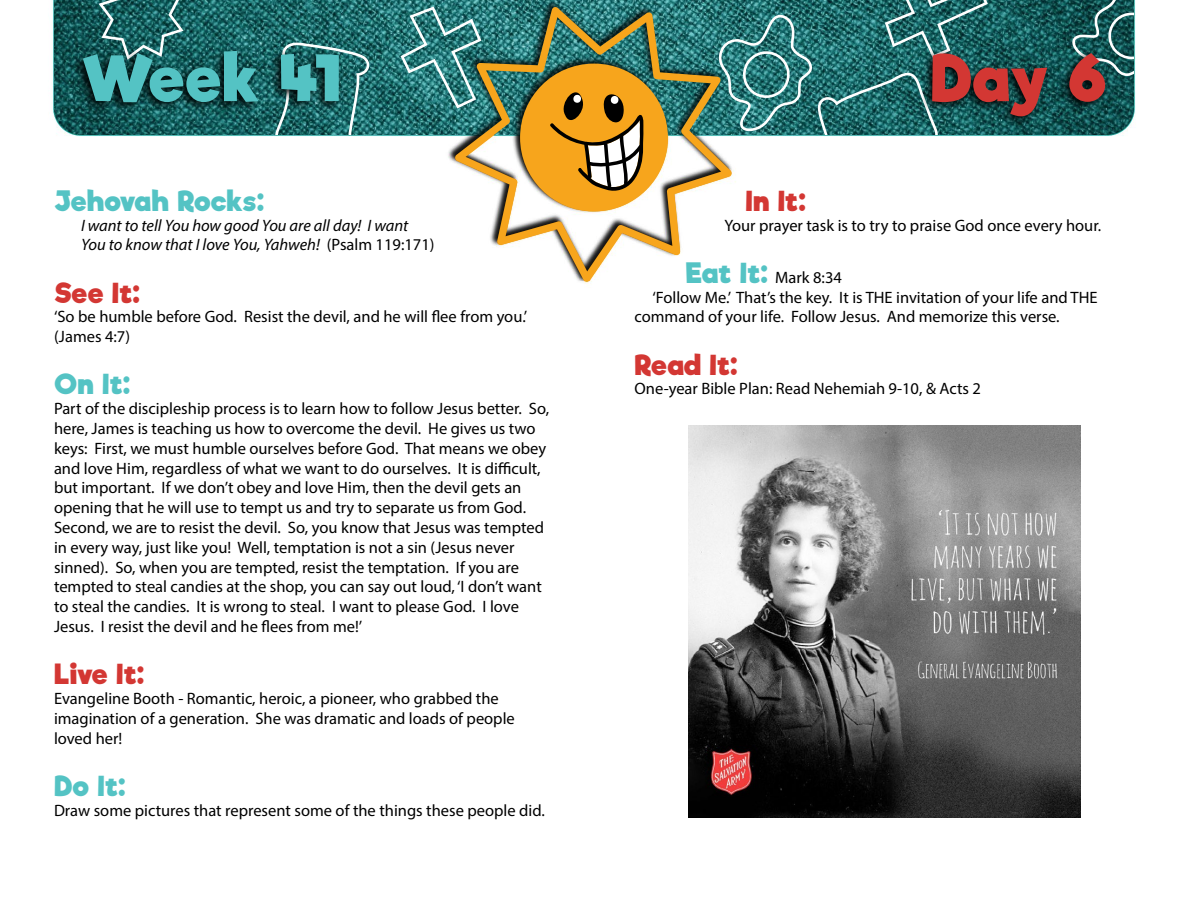
<style>
.page{position:relative;width:1188px;height:918px;background:#fff}
.page>*{position:absolute;margin:0;border:0;box-sizing:border-box;transform-origin:0 0}
.t1{font:700 61.5px "Riffic";letter-spacing:-.04em;color:#54c3c4}
.t2{font:700 61.5px "Riffic";color:#d33733}
.t3{font:700 27px "Riffic";letter-spacing:-.01em;color:#d33733}
.t4{font:700 27px "Riffic";letter-spacing:-.015em;color:#54c3c4}
.t5{font:16.5px/19.8px "Myriad Pro";color:#000}
.t6{font:italic 16.5px/19.8px "Myriad Pro";color:#000}
.s1{font-style:normal}
.s2{font-family:"Riffic";font-weight:700;font-size:27px;color:#54c3c4}
</style>
<div class="page">
<img style="left:54px;top:0;width:1080px;height:135px">
<svg style="left:99px;top:0;width:85px;height:47px;background:#2e6f6e"></svg>
<svg style="left:275px;top:43px;width:95px;height:92px;background:#367a7a"></svg>
<svg style="left:401px;top:7px;width:44px;height:102px;background:#3f8686"></svg>
<svg style="left:735px;top:0;width:253px;height:135px;background:#317777"></svg>
<svg style="left:1072px;top:0;width:62px;height:76px;background:#2f6666"></svg>
<img style="left:445px;top:0;width:290px;height:176px">
<svg style="left:455px;top:7px;width:277px;height:274px"></svg>
<svg style="left:549px;top:79px;width:95px;height:114px;background:#c6923a"></svg>
<div style="left:72px;top:47px;width:272px;height:67px;background:#000;opacity:.95"></div>
<div style="left:921px;top:48px;width:189px;height:80px;background:#000;opacity:.95"></div>
<img style="left:688px;top:426px;width:392px;height:392px">
<p class="t1" style="left:81px;top:40px;width:261px">Week 41</p>
<p class="t2" style="left:930px;top:40px;width:178px">Day 6</p>
<p class="t4" style="left:54px;top:184px;width:212px">Jehovah Rocks:</p>
<p class="t6" style="left:81px;top:215px;width:355px">I want to tell You how good You are all day! I want<br>You to know that I love You, Yahweh! <span class="s1">(Psalm 119:171)</span></p>
<p class="t3" style="left:54px;top:276px;width:88px">See It:</p>
<p class="t5" style="left:54px;top:307px;width:475px">‘So be humble before God. Resist the devil, and he will flee from you.’ (James 4:7)</p>
<p class="t4" style="left:54px;top:368px;width:78px">On It:</p>
<p class="t5" style="left:54px;top:398px;width:497px">Part of the discipleship process is to learn how to follow Jesus better. So, here, James is teaching us how to overcome the devil. He gives us two keys: First, we must humble ourselves before God. That means we obey and love Him, regardless of what we want to do ourselves. It is difficult, but important. If we don’t obey and love Him, then the devil gets an opening that he will use to tempt us and try to separate us from God.<br>Second, we are to resist the devil. So, you know that Jesus was tempted in every way, just like you! Well, temptation is not a sin (Jesus never sinned). So, when you are tempted, resist the temptation. If you are tempted to steal candies at the shop, you can say out loud, ‘I don’t want to steal the candies. It is wrong to steal. I want to please God. I love Jesus. I resist the devil and he flees from me!’</p>
<p class="t3" style="left:54px;top:657px;width:92px">Live It:</p>
<p class="t5" style="left:54px;top:688px;width:462px">Evangeline Booth - Romantic, heroic, a pioneer, who grabbed the imagination of a generation. She was dramatic and loads of people loved her!</p>
<p class="t4" style="left:54px;top:769px;width:73px">Do It:</p>
<p class="t5" style="left:54px;top:800px;width:492px">Draw some pictures that represent some of the things these people did.</p>
<p class="t3" style="left:746px;top:184px;width:62px">In It:</p>
<p class="t5" style="left:724px;top:215px;width:378px">Your prayer task is to try to praise God once every hour.</p>
<p class="t5" style="left:686px;top:267px;width:158px"><span class="s2">Eat It:</span> Mark 8:34</p>
<p class="t5" style="left:634px;top:287px;width:465px;text-indent:18px">‘Follow Me.’ That’s the key. It is THE invitation of your life and THE command of your life. Follow Jesus. And memorize this verse.</p>
<p class="t3" style="left:634px;top:348px;width:105px">Read It:</p>
<p class="t5" style="left:634px;top:379px;width:348px">One-year Bible Plan: Read Nehemiah 9-10, &amp; Acts 2</p>
</div>
